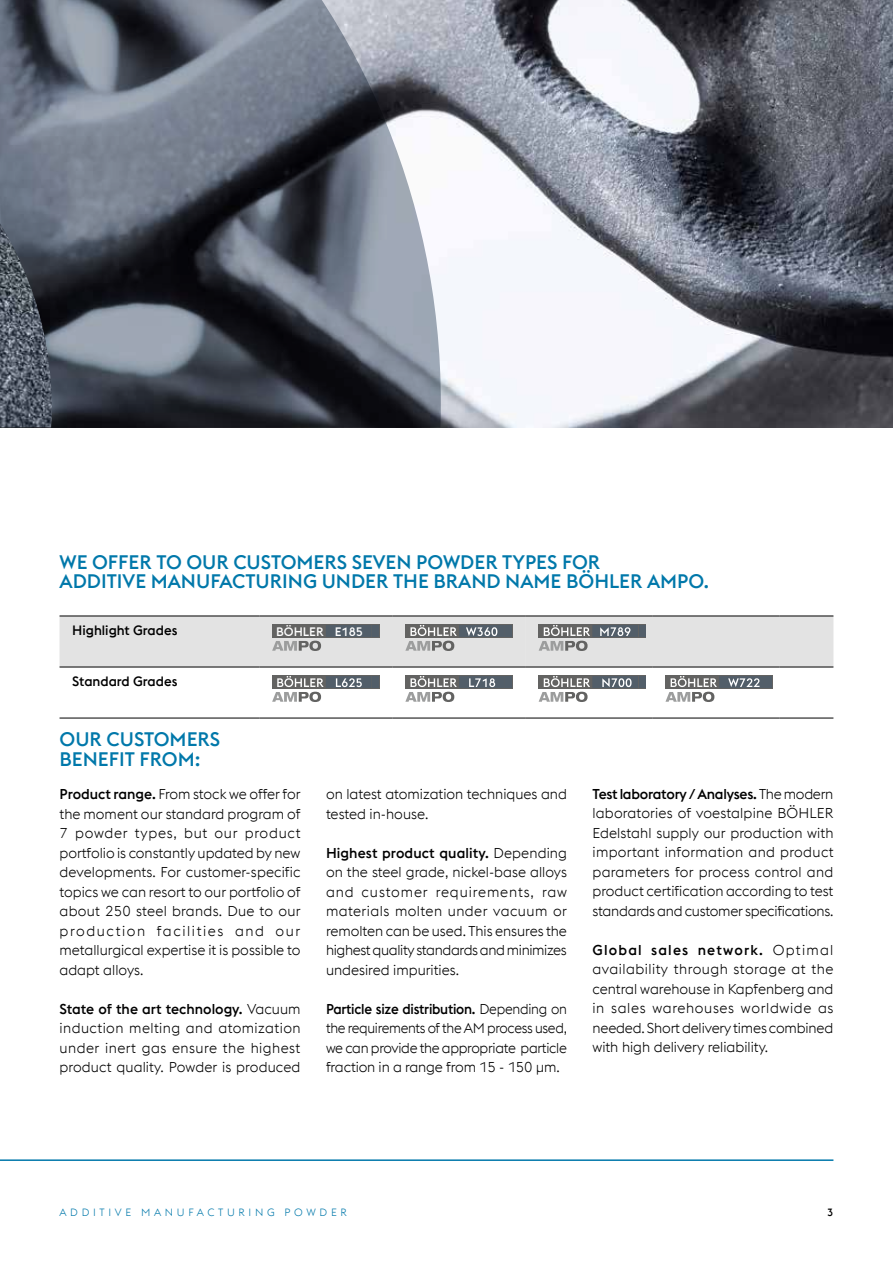
<style>
.page{position:relative;width:893px;height:1263px;background:#fff}
.page>*{position:absolute;margin:0;border:0;box-sizing:border-box;transform-origin:0 0}
.t1{font:500 19.5px/19.5px "voestalpine";color:#0078aa}
.t2{font:300 14.25px/19.5px "voestalpine";color:#000;text-align:justify}
.t3{font:300 14.25px/19.5px "voestalpine";color:#000;text-align:justify;scale:.96 1}
.t4{font:500 13.5px "voestalpine";color:#000}
.t5{font:500 12.15px "voestalpine";color:#fff}
.t6{font:300 10.5px "voestalpine";letter-spacing:.35em;color:#0078aa}
.t7{font:500 10.5px "voestalpine";color:#000}
.s1{font-weight:500}
</style>
<div class="page">
<hr style="left:0;top:1159px;width:833px;height:2px;background:#0078aa">
<img style="left:441px;top:0;width:452px;height:427px">
<svg style="left:0;top:0;width:441px;height:427px;background:#616773"></svg>
<img style="left:0;top:223px;width:52px;height:204px">
<hr style="left:60px;top:667px;width:199px;height:1px;background:#000">
<hr style="left:259px;top:667px;width:134px;height:1px;background:#000">
<hr style="left:393px;top:667px;width:133px;height:1px;background:#000">
<hr style="left:526px;top:667px;width:127px;height:1px;background:#000">
<hr style="left:653px;top:667px;width:127px;height:1px;background:#000">
<hr style="left:780px;top:667px;width:53px;height:1px;background:#000">
<hr style="left:60px;top:718px;width:199px;height:1px;background:#000">
<hr style="left:259px;top:718px;width:134px;height:1px;background:#000">
<hr style="left:393px;top:718px;width:133px;height:1px;background:#000">
<hr style="left:526px;top:718px;width:127px;height:1px;background:#000">
<hr style="left:653px;top:718px;width:127px;height:1px;background:#000">
<hr style="left:780px;top:718px;width:53px;height:1px;background:#000">
<svg style="left:60px;top:616px;width:773px;height:51px;background:#cfcfd0"></svg>
<div style="left:639px;top:625px;width:6px;height:12px;background:#525e69"></div>
<div style="left:272px;top:675px;width:107px;height:13px;background:#636362"></div>
<svg style="left:272px;top:676px;width:100px;height:26px"></svg>
<div style="left:372px;top:676px;width:7px;height:12px;background:#525e69"></div>
<div style="left:405px;top:675px;width:108px;height:13px;background:#636362"></div>
<svg style="left:405px;top:676px;width:100px;height:26px"></svg>
<div style="left:505px;top:676px;width:7px;height:12px;background:#525e69"></div>
<div style="left:539px;top:675px;width:107px;height:13px;background:#636362"></div>
<svg style="left:539px;top:676px;width:99px;height:26px"></svg>
<div style="left:639px;top:676px;width:6px;height:12px;background:#525e69"></div>
<div style="left:665px;top:675px;width:108px;height:13px;background:#525e69"></div>
<svg style="left:665px;top:676px;width:100px;height:26px"></svg>
<h1 class="t1" style="left:60px;top:552px;width:651px">WE OFFER TO OUR CUSTOMERS SEVEN POWDER TYPES FOR<br>ADDITIVE MANUFACTURING UNDER THE BRAND NAME BÖHLER AMPO.</h1>
<p class="t4" style="left:72px;top:622px;width:107px">Highlight Grades</p>
<p class="t5" style="left:276px;top:624px;width:88px">BÖHLER E185</p>
<p class="t4" style="left:72px;top:673px;width:107px">Standard Grades</p>
<h1 class="t1" style="left:60px;top:729px;width:162px">OUR CUSTOMERS<br>BENEFIT FROM:</h1>
<p class="t2" style="left:60px;top:784px;width:243px"><span class="s1">Product range.</span> From stock we offer for the moment our standard program of 7 powder types, but our product portfolio is constantly updated by new developments. For customer-specific topics we can resort to our portfolio of about 250 steel brands. Due to our production facilities and our metallurgical expertise it is possible to adapt alloys.</p>
<p class="t2" style="left:60px;top:999px;width:243px"><span class="s1">State of the art technology.</span> Vacuum induction melting and atomization under inert gas ensure the highest product quality. Powder is produced</p>
<p class="t2" style="left:326px;top:784px;width:242px">on latest atomization techniques and tested in-house.</p>
<p class="t2" style="left:326px;top:843px;width:243px"><span class="s1">Highest product quality.</span> Depending on the steel grade, nickel-base alloys and customer requirements, raw materials molten under vacuum or remolten can be used. This ensures the highest quality standards and minimizes undesired impurities.</p>
<p class="t3" style="left:326px;top:999px;width:253px"><span class="s1">Particle size distribution.</span> Depending on the requirements of the AM process used, we can provide the appropriate particle fraction in a range from 15 - 150 μm.</p>
<p class="t2" style="left:592px;top:784px;width:243px"><span class="s1">Test laboratory / Analyses.</span> The modern laboratories of voestalpine BÖHLER Edelstahl supply our production with important information and product parameters for process control and product certification according to test standards and customer specifications.</p>
<p class="t2" style="left:592px;top:940px;width:243px"><span class="s1">Global sales network.</span> Optimal availability through storage at the central warehouse in Kapfenberg and in sales warehouses worldwide as needed. Short delivery times combined with high delivery reliability.</p>
<p class="t6" style="left:60px;top:1206px;width:289px">ADDITIVE MANUFACTURING POWDER</p>
<p class="t7" style="left:827px;top:1205px;width:8px">3</p>
</div>
